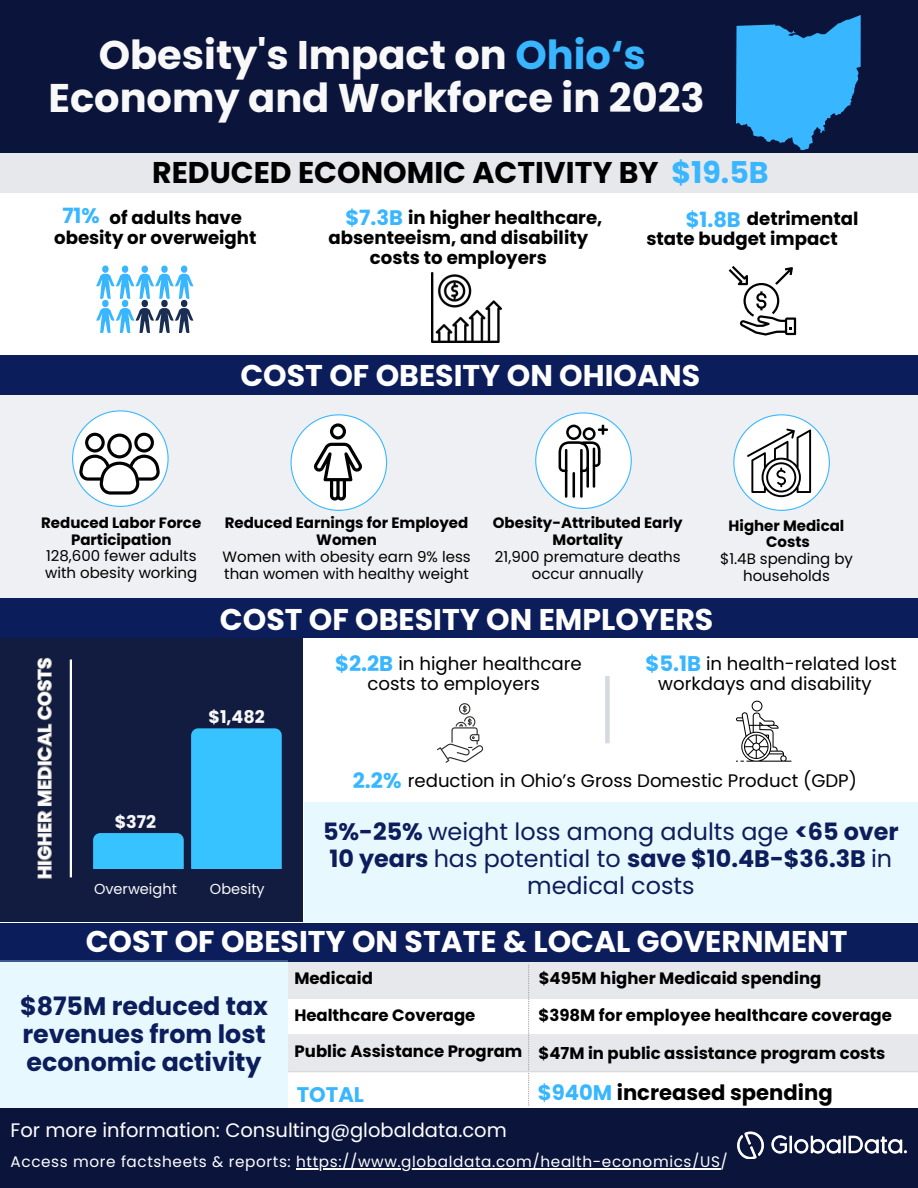
<style>
.page{position:relative;width:918px;height:1188px;background:#fff}
.page>*{position:absolute;margin:0;border:0;box-sizing:border-box;transform-origin:0 0}
.t1{font:700 40.05px/43.8px "Poppins";color:#f8f8f9;text-align:center}
.t2{font:700 30px "Poppins";color:#fff}
.t3{font:700 30px "Poppins";color:#000}
.t4{font:700 25.35px/28.2px "Poppins";color:#0c1d5b;text-align:justify}
.t5{font:23.85px/27px "Poppins";color:#0c1d5b;text-align:center}
.t6{font:700 21.15px "Poppins";color:#000}
.t7{font:700 21.15px "Poppins";color:#38b6ff}
.t8{font:700 21px "Poppins";color:#38b6ff}
.t9{font:19.5px "Poppins";color:#fff}
.t10{font:700 18.6px "Poppins";color:#fff}
.t11{font:700 18.15px/20.2px "Poppins";color:#000;text-align:center}
.t12{font:18.15px/20.2px "Poppins";color:#000}
.t13{font:700 17.55px "Poppins";color:#f8f8f9}
.t14{font:700 16.5px "Poppins";color:#000}
.t15{font:15.3px "Poppins";letter-spacing:.04em;color:#fff}
.t16{font:15px/16.8px "Poppins";color:#000}
.t17{font:700 15px/16.8px "Poppins";color:#000;text-align:center}
.t18{font:14.55px "Poppins";color:#f8f8f9}
.s1{color:#38b6ff}
.s2{color:#fff}
.s3{font-weight:700}
</style>
<div class="page">
<div style="left:0;top:0;width:918px;height:153px;background:#0b153b"></div>
<svg style="left:96px;top:266px;width:97px;height:67px"></svg>
<div style="left:0;top:356px;width:918px;height:39px;background:#0c1d5b"></div>
<div style="left:288px;top:1034px;width:630px;height:38px;background:#e6e8ec"></div>
<div style="left:0;top:395px;width:918px;height:204px;background:#eff0f3"></div>
<div style="left:1px;top:639px;width:301px;height:283px;background:#121c41"></div>
<div style="left:93px;top:833px;width:91px;height:35px;background:#36c3ff"></div>
<div style="left:191px;top:728px;width:91px;height:140px;background:#36c3ff"></div>
<div style="left:288px;top:962px;width:630px;height:36px;background:#e6e8ec"></div>
<div style="left:0;top:923px;width:918px;height:39px;background:#0c1d5b"></div>
<div style="left:0;top:599px;width:918px;height:39px;background:#0c1d5b"></div>
<hr style="left:70px;top:660px;width:2px;height:217px;background:#fff">
<div style="left:605px;top:676px;width:5px;height:67px;background:#d5d9e0"></div>
<svg style="left:437px;top:703px;width:46px;height:60px"></svg>
<svg style="left:729px;top:266px;width:67px;height:70px"></svg>
<div style="left:0;top:961px;width:288px;height:148px;background:#e8f8ff"></div>
<img style="left:432px;top:272px;width:69px;height:70px">
<div style="left:0;top:154px;width:918px;height:39px;background:#e6e8ec"></div>
<svg style="left:733px;top:414px;width:97px;height:97px"></svg>
<svg style="left:535px;top:412px;width:97px;height:97px"></svg>
<svg style="left:291px;top:414px;width:96px;height:97px"></svg>
<svg style="left:736px;top:701px;width:55px;height:61px"></svg>
<svg style="left:72px;top:410px;width:97px;height:97px"></svg>
<div style="left:304px;top:802px;width:614px;height:120px;background:#e8f8ff"></div>
<svg style="left:528px;top:965px;width:1px;height:141px"></svg>
<hr style="left:288px;top:1071px;width:630px;height:1px;background:#d9d9d9">
<svg style="left:736px;top:15px;width:125px;height:135px"></svg>
<svg style="left:36px;top:657px;width:17px;height:223px"></svg>
<div style="left:0;top:1109px;width:918px;height:79px;background:#0b153c"></div>
<hr style="left:296px;top:1168px;width:425px;height:1px;background:#fff">
<img style="left:738px;top:1131px;width:169px;height:27px">
<p class="t1" style="left:48px;top:33px;width:658px">Obesity's Impact on <span class="s1">Ohio‘s<br></span>Economy and Workforce in 2023</p>
<p class="t3" style="left:152px;top:151px;width:618px">REDUCED ECONOMIC ACTIVITY BY <span class="s1">$19.5B</span></p>
<p class="t11" style="left:54px;top:207px;width:204px"><span class="s2">70%</span> of adults have obesity or overweight</p>
<p class="t11" style="left:629px;top:208px;width:230px"><span class="s2">$750 million</span> detrimental state budget impact</p>
<h6 class="t8" style="left:62px;top:201px;width:39px">71%</h6>
<p class="t8" style="left:345px;top:202px;width:59px">$7.3B</p>
<h4 class="t8" style="left:686px;top:205px;width:57px">$1.8B</h4>
<p class="t11" style="left:314px;top:207px;width:290px"><span class="s2">&gt;$1 billion</span> in higher healthcare, absenteeism, and disability costs to employers</p>
<p class="t2" style="left:240px;top:354px;width:461px">COST OF OBESITY ON OHIOANS</p>
<p class="t17" style="left:41px;top:514px;width:162px">Reduced Labor Force<br>Participation</p>
<p class="t16" style="left:45px;top:548px;width:154px">128,600 fewer adults with obesity working</p>
<h2 class="t17" style="left:225px;top:515px;width:245px">Reduced Earnings for Employed<br>Women</h2>
<p class="t16" style="left:223px;top:548px;width:250px">Women with obesity earn 9% less than women with healthy weight</p>
<p class="t17" style="left:493px;top:515px;width:191px">Obesity-Attributed Early<br>Mortality</p>
<p class="t16" style="left:495px;top:548px;width:187px;text-align:center">21,900 premature deaths occur annually</p>
<p class="t17" style="left:729px;top:517px;width:117px">Higher Medical</p>
<p class="t17" style="left:766px;top:534px;width:45px">Costs</p>
<h2 class="t16" style="left:720px;top:551px;width:134px;text-align:center">$1.4B spending by households</h2>
<p class="t2" style="left:220px;top:599px;width:495px">COST OF OBESITY ON EMPLOYERS</p>
<p class="t10" style="left:32px;top:879px;width:223px;rotate:-90deg">HIGHER MEDICAL COSTS</p>
<p class="t13" style="left:208px;top:705px;width:58px">$1,482</p>
<p class="t7" style="left:335px;top:649px;width:60px">$2.2B</p>
<p class="t12" style="left:367px;top:653px;width:216px;text-indent:31px">in higher healthcare costs to employers</p>
<p class="t7" style="left:646px;top:649px;width:57px">$5.1B</p>
<h3 class="t12" style="left:658px;top:653px;width:240px;text-indent:48px">in health-related lost workdays and disability</h3>
<p class="t7" style="left:353px;top:766px;width:50px">2.2%</p>
<p class="t12" style="left:408px;top:771px;width:451px">reduction in Ohio’s Gross Domestic Product (GDP)</p>
<p class="t13" style="left:115px;top:810px;width:43px">$372</p>
<p class="t5" style="left:323px;top:818px;width:577px"><span class="s3">5%-25%</span> weight loss among adults age <span class="s3">&lt;65 over<br>10 years</span> has potential to <span class="s3">save $10.4B-$36.3B</span> in medical costs</p>
<p class="t2" style="left:86px;top:921px;width:763px">COST OF OBESITY ON STATE &amp; LOCAL GOVERNMENT</p>
<p class="t14" style="left:294px;top:966px;width:80px">Medicaid</p>
<p class="t18" style="left:94px;top:879px;width:84px">Overweight</p>
<p class="t18" style="left:210px;top:879px;width:56px">Obesity</p>
<h5 class="t14" style="left:539px;top:966px;width:284px">$495M higher Medicaid spending</h5>
<h2 class="t4" style="left:20px;top:992px;width:250px">$875M reduced tax revenues from lost economic activity</h2>
<h5 class="t14" style="left:294px;top:1004px;width:183px">Healthcare Coverage</h5>
<h6 class="t14" style="left:539px;top:1003px;width:355px">$398M for employee healthcare coverage</h6>
<h2 class="t14" style="left:295px;top:1040px;width:229px">Public Assistance Program</h2>
<h1 class="t14" style="left:539px;top:1042px;width:348px">$47M in public assistance program costs</h1>
<h5 class="t7" style="left:297px;top:1079px;width:69px">TOTAL</h5>
<p class="t6" style="left:538px;top:1078px;width:296px"><span class="s1">$940M</span> increased spending</p>
<p class="t9" style="left:11px;top:1116px;width:498px">For more information: Consulting@globaldata.com</p>
<p class="t15" style="left:11px;top:1151px;width:719px">Access more factsheets &amp; reports: https://www.globaldata.com/health-economics/US/</p>
</div>
